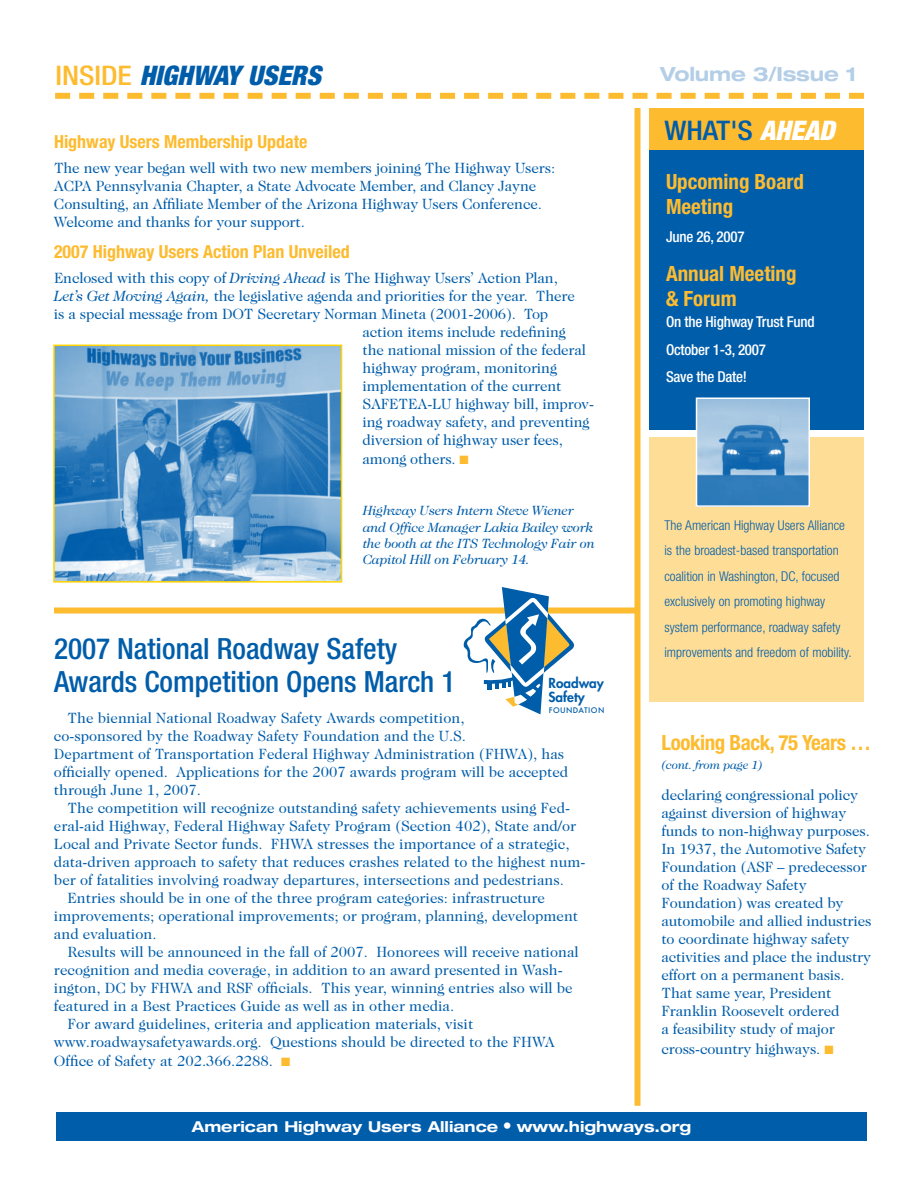
<style>
.page{position:relative;width:918px;height:1188px;background:#fff}
.page>*{position:absolute;margin:0;border:0;box-sizing:border-box;transform-origin:0 0}
.t1{font:500 condensed 29.25px/33px "Helvetica Neue LT Std";color:#005daa}
.t2{font:italic 900 condensed 27px "Helvetica Neue";color:#005daa}
.t3{font:500 condensed 27px "Helvetica Neue";color:#005daa;scale:1.1 1}
.t4{font:700 condensed 21px/25.2px "Helvetica Neue LT Std";color:#fdbb30}
.t5{font:700 condensed 21px "Helvetica Neue LT Std";letter-spacing:-.02em;color:#fdbb30}
.t6{font:700 expanded 19.5px "Helvetica Neue LT Std";letter-spacing:-.01em;color:#b3cee6}
.t7{font:700 condensed 18px "Helvetica Neue LT Std";color:#fdbb30}
.t8{font:15px/18px "Caslon Two Twenty Four";color:#005daa}
.t9{font:500 condensed 15px/27.8px "Helvetica Neue LT Std";letter-spacing:-.015em;color:#fff}
.t10{font:700 expanded 15px "Helvetica Neue LT Std";color:#fff}
.t11{font:300 condensed 13.5px/25.5px "Helvetica Neue";color:#005daa}
.t12{font:italic 13.5px/16.2px "Caslon Two Twenty Four";letter-spacing:-.015em;color:#005daa}
.t13{font:800 13.5px/14.2px "Futura";color:#005daa}
.t14{font:italic 12px "Caslon Two Twenty Four";letter-spacing:-.015em;color:#005daa}
.t15{font:500 7.5px "Futura";letter-spacing:.06em;color:#005daa}
.s1{font-weight:500;font-style:normal;color:#fdbb30}
.s2{font-style:italic}
.s3{font-weight:900;font-style:italic;color:#fff}
.s4{font-weight:500;font-stretch:condensed;font-size:18px}
</style>
<div class="page">
<div style="left:649px;top:437px;width:215px;height:265px;background:#fedd97"></div>
<div style="left:56px;top:1112px;width:810px;height:29px;background:#005daa"></div>
<svg style="left:55px;top:93px;width:809px;height:6px"></svg>
<div style="left:634px;top:108px;width:6px;height:998px;background:#fdbb30"></div>
<div style="left:649px;top:150px;width:215px;height:279px;background:#005daa"></div>
<div style="left:649px;top:108px;width:215px;height:42px;background:#fdbb30"></div>
<img style="left:699px;top:401px;width:108px;height:103px">
<div style="left:696px;top:398px;width:114px;height:109px;border:2px solid #fff"></div>
<div style="left:54px;top:608px;width:582px;height:6px;background:#fdbb30"></div>
<svg style="left:464px;top:587px;width:110px;height:127px"></svg>
<img style="left:56px;top:348px;width:283px;height:232px">
<div style="left:53px;top:345px;width:289px;height:238px;border:2px solid #ffd400"></div>
<h2 class="t2" style="left:56px;top:59px;width:267px"><span class="s1">INSIDE</span> HIGHWAY USERS</h2>
<h3 class="t6" style="left:660px;top:62px;width:198px">Volume 3/Issue 1</h3>
<p class="t7" style="left:54px;top:131px;width:255px">Highway Users Membership Update</p>
<p class="t8" style="left:54px;top:158px;width:503px">The new year began well with two new members joining The Highway Users:<br>ACPA Pennsylvania Chapter, a State Advocate Member, and Clancy Jayne Consulting, an Affiliate Member of the Arizona Highway Users Conference.<br>Welcome and thanks for your support.</p>
<p class="t7" style="left:54px;top:241px;width:297px">2007 Highway Users Action Plan Unveiled</p>
<p class="t8" style="left:54px;top:269px;width:505px">Enclosed with this copy of <span class="s2">Driving Ahead</span> is The Highway Users’ Action Plan,</p>
<p class="t8" style="left:54px;top:287px;width:522px"><span class="s2">Let’s Get Moving Again,</span> the legislative agenda and priorities for the year. There</p>
<p class="t8" style="left:54px;top:305px;width:496px">is a special message from DOT Secretary Norman Mineta (2001-2006). Top</p>
<p class="t8" style="left:363px;top:323px;width:205px">action items include redefining</p>
<p class="t8" style="left:363px;top:341px;width:225px">the national mission of the federal</p>
<p class="t8" style="left:363px;top:359px;width:196px">highway program, monitoring</p>
<p class="t8" style="left:363px;top:377px;width:200px">implementation of the current</p>
<p class="t8" style="left:363px;top:395px;width:233px">SAFETEA-LU highway bill, improv-</p>
<p class="t8" style="left:363px;top:413px;width:229px">ing roadway safety, and preventing</p>
<p class="t8" style="left:363px;top:431px;width:202px">diversion of highway user fees,</p>
<p class="t8" style="left:363px;top:450px;width:95px">among others.</p>
<p class="t12" style="left:363px;top:503px;width:234px">Highway Users Intern Steve Wiener and Office Manager Lakia Bailey work the booth at the ITS Technology Fair on Capitol Hill on February 14.</p>
<h1 class="t1" style="left:54px;top:631px;width:403px">2007 National Roadway Safety<br>Awards Competition Opens March 1</h1>
<p class="t8" style="left:54px;top:709px;width:516px;text-indent:14px">The biennial National Roadway Safety Awards competition,<br>co-sponsored by the Roadway Safety Foundation and the U.S.<br>Department of Transportation Federal Highway Administration (FHWA), has officially opened. Applications for the 2007 awards program will be accepted through June 1, 2007.</p>
<p class="t8" style="left:67px;top:799px;width:504px">The competition will recognize outstanding safety achievements using Fed-</p>
<p class="t8" style="left:54px;top:817px;width:524px">eral-aid Highway, Federal Highway Safety Program (Section 402), State and/or</p>
<p class="t8" style="left:54px;top:835px;width:517px">Local and Private Sector funds. FHWA stresses the importance of a strategic,</p>
<p class="t8" style="left:54px;top:853px;width:533px">data-driven approach to safety that reduces crashes related to the highest num-</p>
<p class="t8" style="left:54px;top:871px;width:512px">ber of fatalities involving roadway departures, intersections and pedestrians.</p>
<p class="t8" style="left:67px;top:889px;width:479px">Entries should be in one of the three program categories: infrastructure</p>
<p class="t8" style="left:54px;top:907px;width:526px">improvements; operational improvements; or program, planning, development</p>
<p class="t8" style="left:54px;top:925px;width:104px">and evaluation.</p>
<p class="t8" style="left:67px;top:943px;width:513px">Results will be announced in the fall of 2007. Honorees will receive national</p>
<p class="t8" style="left:54px;top:961px;width:510px">recognition and media coverage, in addition to an award presented in Wash-</p>
<p class="t8" style="left:54px;top:979px;width:520px">ington, DC by FHWA and RSF officials. This year, winning entries also will be</p>
<p class="t8" style="left:54px;top:997px;width:402px">featured in a Best Practices Guide as well as in other media.</p>
<p class="t8" style="left:67px;top:1015px;width:407px">For award guidelines, criteria and application materials, visit</p>
<p class="t8" style="left:54px;top:1033px;width:502px">www.roadwaysafetyawards.org. Questions should be directed to the FHWA</p>
<p class="t8" style="left:54px;top:1051px;width:220px">Office of Safety at 202.366.2288.</p>
<p class="t13" style="left:548px;top:675px;width:57px">Roadway<br>Safety</p>
<p class="t15" style="left:549px;top:705px;width:57px">FOUNDATION</p>
<h2 class="t3" style="left:664px;top:114px;width:156px">WHAT'S <span class="s3">AHEAD</span></h2>
<h3 class="t4" style="left:666px;top:169px;width:139px">Upcoming Board<br>Meeting</h3>
<p class="t9" style="left:666px;top:223px;width:80px">June 26, 2007</p>
<h3 class="t4" style="left:666px;top:260px;width:132px">Annual Meeting &amp; Forum</h3>
<p class="t9" style="left:666px;top:307px;width:150px">On the Highway Trust Fund<br>October 1-3, 2007<br>Save the Date!</p>
<p class="t11" style="left:664px;top:512px;width:189px">The American Highway Users Alliance is the broadest-based transportation coalition in Washington, DC, focused exclusively on promoting highway system performance, roadway safety improvements and freedom of mobility.</p>
<h3 class="t5" style="left:662px;top:730px;width:211px">Looking Back, 75 Years …</h3>
<p class="t14" style="left:662px;top:758px;width:103px">(cont. from page 1)</p>
<p class="t8" style="left:662px;top:786px;width:212px">declaring congressional policy against diversion of highway funds to non-highway purposes.<br>In 1937, the Automotive Safety<br>Foundation (ASF – predecessor of the Roadway Safety<br>Foundation) was created by automobile and allied industries to coordinate highway safety activities and place the industry effort on a permanent basis.<br>That same year, President<br>Franklin Roosevelt ordered<br>a feasibility study of major</p>
<p class="t8" style="left:662px;top:1040px;width:160px">cross-country highways.</p>
<p class="t10" style="left:192px;top:1117px;width:501px">American Highway Users Alliance <span class="s4">•</span> www.highways.org</p>
</div>
